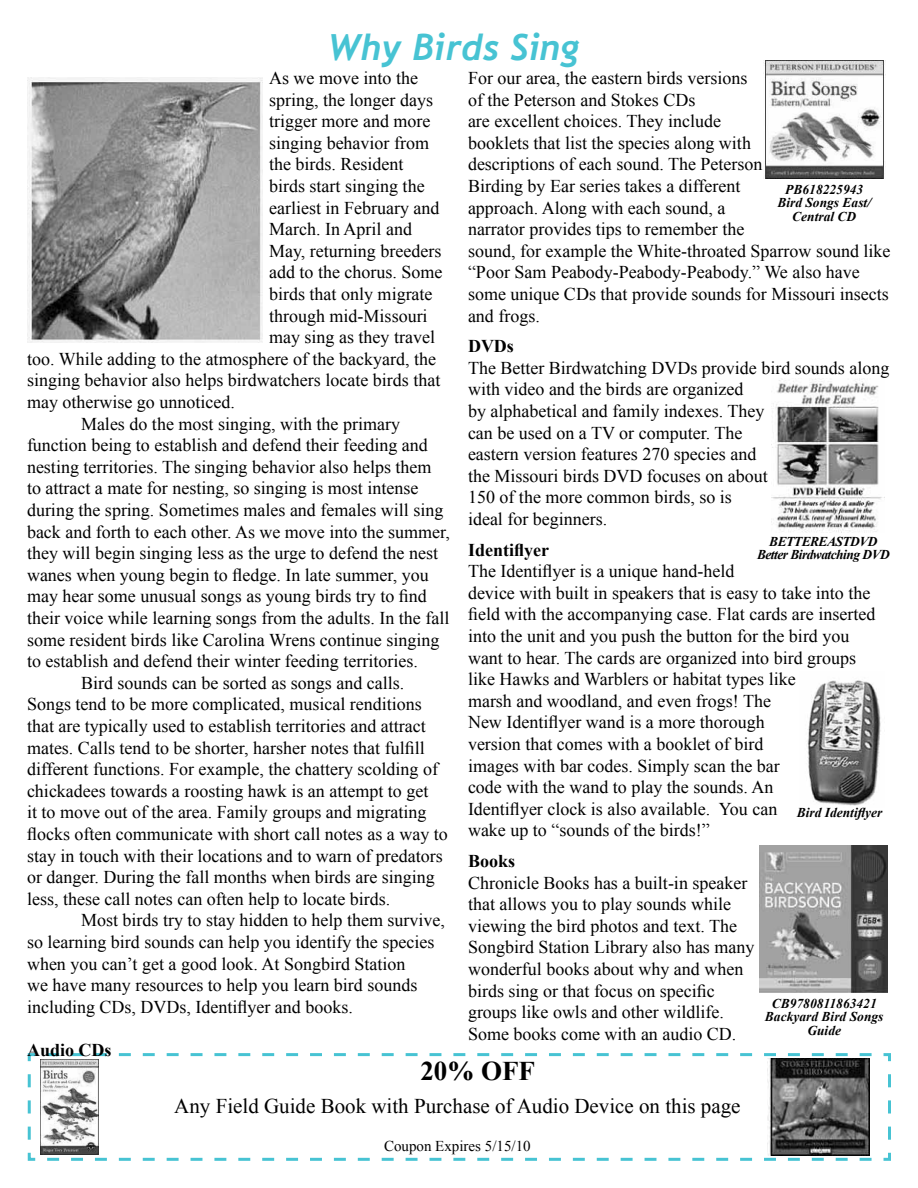
<style>
.page{position:relative;width:918px;height:1188px;background:#fff}
.page>*{position:absolute;margin:0;border:0;box-sizing:border-box;transform-origin:0 0}
.t1{font:italic 700 36px "Trebuchet";color:#47c3d3}
.t2{font:700 27px "Times New Roman";color:#000}
.t3{font:21px "Times New Roman";color:#000}
.t4{font:18px/21.6px "Times New Roman";color:#000}
.t5{font:700 18px "Times New Roman";color:#000}
.t6{font:15px "Times New Roman";color:#000}
.t7{font:italic 700 13.5px/13.5px "Times New Roman";color:#000;text-align:center}
.t8{font:italic 700 13.5px/13.5px "Times New Roman";letter-spacing:-.04em;color:#000;text-align:center}
</style>
<div class="page">
<svg style="left:27px;top:1053px;width:864px;height:108px"></svg>
<img style="left:27px;top:77px;width:235px;height:265px">
<img style="left:759px;top:845px;width:129px;height:147px">
<img style="left:771px;top:379px;width:114px;height:153px">
<img style="left:764px;top:61px;width:122px;height:118px">
<img style="left:807px;top:680px;width:74px;height:126px">
<img style="left:40px;top:1060px;width:59px;height:94px">
<img style="left:767px;top:1059px;width:102px;height:97px">
<h1 class="t1" style="left:328px;top:26px;width:253px">Why Birds Sing</h1>
<p class="t4" style="left:269px;top:67px;width:150px">As we move into the</p>
<p class="t4" style="left:269px;top:88px;width:165px">spring, the longer days</p>
<p class="t4" style="left:269px;top:110px;width:163px">trigger more and more</p>
<p class="t4" style="left:269px;top:132px;width:161px">singing behavior from</p>
<p class="t4" style="left:269px;top:153px;width:136px">the birds. Resident</p>
<p class="t4" style="left:269px;top:175px;width:157px">birds start singing the</p>
<p class="t4" style="left:269px;top:196px;width:172px">earliest in February and</p>
<p class="t4" style="left:269px;top:218px;width:144px">March. In April and</p>
<p class="t4" style="left:269px;top:240px;width:174px">May, returning breeders</p>
<p class="t4" style="left:269px;top:261px;width:175px">add to the chorus. Some</p>
<p class="t4" style="left:269px;top:283px;width:165px">birds that only migrate</p>
<p class="t4" style="left:269px;top:304px;width:160px">through mid-Missouri</p>
<p class="t4" style="left:269px;top:326px;width:167px">may sing as they travel</p>
<p class="t4" style="left:27px;top:348px;width:411px">too. While adding to the atmosphere of the backyard, the</p>
<p class="t4" style="left:27px;top:369px;width:415px">singing behavior also helps birdwatchers locate birds that</p>
<p class="t4" style="left:27px;top:391px;width:209px">may otherwise go unnoticed.</p>
<p class="t4" style="left:81px;top:412px;width:320px">Males do the most singing, with the primary</p>
<p class="t4" style="left:27px;top:434px;width:402px">function being to establish and defend their feeding and</p>
<p class="t4" style="left:27px;top:456px;width:406px">nesting territories. The singing behavior also helps them</p>
<p class="t4" style="left:27px;top:477px;width:393px">to attract a mate for nesting, so singing is most intense</p>
<p class="t4" style="left:27px;top:499px;width:418px">during the spring. Sometimes males and females will sing</p>
<p class="t4" style="left:27px;top:520px;width:425px">back and forth to each other. As we move into the summer,</p>
<p class="t4" style="left:27px;top:542px;width:413px">they will begin singing less as the urge to defend the nest</p>
<p class="t4" style="left:27px;top:564px;width:403px">wanes when young begin to fledge. In late summer, you</p>
<p class="t4" style="left:27px;top:585px;width:401px">may hear some unusual songs as young birds try to find</p>
<p class="t4" style="left:27px;top:607px;width:424px">their voice while learning songs from the adults. In the fall</p>
<p class="t4" style="left:27px;top:628px;width:414px">some resident birds like Carolina Wrens continue singing</p>
<p class="t4" style="left:27px;top:650px;width:392px">to establish and defend their winter feeding territories.</p>
<p class="t4" style="left:81px;top:672px;width:325px">Bird sounds can be sorted as songs and calls.</p>
<p class="t4" style="left:27px;top:693px;width:396px">Songs tend to be more complicated, musical renditions</p>
<p class="t4" style="left:27px;top:715px;width:400px">that are typically used to establish territories and attract</p>
<p class="t4" style="left:27px;top:736px;width:399px">mates. Calls tend to be shorter, harsher notes that fulfill</p>
<p class="t4" style="left:27px;top:758px;width:413px">different functions. For example, the chattery scolding of</p>
<p class="t4" style="left:27px;top:780px;width:403px">chickadees towards a roosting hawk is an attempt to get</p>
<p class="t4" style="left:27px;top:801px;width:401px">it to move out of the area. Family groups and migrating</p>
<p class="t4" style="left:27px;top:823px;width:422px">flocks often communicate with short call notes as a way to</p>
<p class="t4" style="left:27px;top:844px;width:417px">stay in touch with their locations and to warn of predators</p>
<p class="t4" style="left:27px;top:866px;width:409px">or danger. During the fall months when birds are singing</p>
<p class="t4" style="left:27px;top:888px;width:365px">less, these call notes can often help to locate birds.</p>
<p class="t4" style="left:81px;top:909px;width:365px">Most birds try to stay hidden to help them survive,</p>
<p class="t4" style="left:27px;top:931px;width:409px">so learning bird sounds can help you identify the species</p>
<p class="t4" style="left:27px;top:952px;width:380px">when you can’t get a good look. At Songbird Station</p>
<p class="t4" style="left:27px;top:974px;width:392px">we have many resources to help you learn bird sounds</p>
<p class="t4" style="left:27px;top:996px;width:327px">including CDs, DVDs, Identiflyer and books.</p>
<p class="t5" style="left:27px;top:1039px;width:86px">Audio CDs</p>
<p class="t4" style="left:468px;top:67px;width:424px">For our area, the eastern birds versions<br>of the Peterson and Stokes CDs<br>are excellent choices. They include<br>booklets that list the species along with<br>descriptions of each sound. The Peterson<br>Birding by Ear series takes a different<br>approach. Along with each sound, a<br>narrator provides tips to remember the<br>sound, for example the White-throated Sparrow sound like “Poor Sam Peabody-Peabody-Peabody.” We also have some unique CDs that provide sounds for Missouri insects and frogs.</p>
<p class="t5" style="left:468px;top:336px;width:47px">DVDs</p>
<p class="t4" style="left:468px;top:357px;width:423px">The Better Birdwatching DVDs provide bird sounds along with video and the birds are organized<br>by alphabetical and family indexes. They<br>can be used on a TV or computer. The<br>eastern version features 270 species and<br>the Missouri birds DVD focuses on about<br>150 of the more common birds, so is<br>ideal for beginners.</p>
<p class="t5" style="left:468px;top:539px;width:83px">Identiflyer</p>
<p class="t4" style="left:468px;top:560px;width:409px">The Identiflyer is a unique hand-held<br>device with built in speakers that is easy to take into the field with the accompanying case. Flat cards are inserted into the unit and you push the button for the bird you want to hear. The cards are organized into bird groups like Hawks and Warblers or habitat types like<br>marsh and woodland, and even frogs! The<br>New Identiflyer wand is a more thorough<br>version that comes with a booklet of bird<br>images with bar codes. Simply scan the bar<br>code with the wand to play the sounds. An<br>Identiflyer clock is also available. You can<br>wake up to “sounds of the birds!”</p>
<p class="t5" style="left:468px;top:850px;width:49px">Books</p>
<p class="t4" style="left:468px;top:871px;width:288px">Chronicle Books has a built-in speaker that allows you to play sounds while viewing the bird photos and text. The Songbird Station Library also has many wonderful books about why and when birds sing or that focus on specific groups like owls and other wildlife.<br>Some books come with an audio CD.</p>
<h2 class="t2" style="left:420px;top:1055px;width:116px">20% OFF</h2>
<p class="t7" style="left:777px;top:182px;width:95px">PB618225943<br>Bird Songs East/<br>Central CD</p>
<p class="t8" style="left:757px;top:534px;width:134px">BETTEREASTDVD<br>Better Birdwatching DVD</p>
<p class="t7" style="left:797px;top:805px;width:87px">Bird Identiflyer</p>
<p class="t7" style="left:765px;top:996px;width:120px">CB9780811863421<br>Backyard Bird Songs<br>Guide</p>
<p class="t3" style="left:174px;top:1094px;width:568px">Any Field Guide Book with Purchase of Audio Device on this page</p>
<p class="t6" style="left:384px;top:1137px;width:148px">Coupon Expires 5/15/10</p>
</div>
